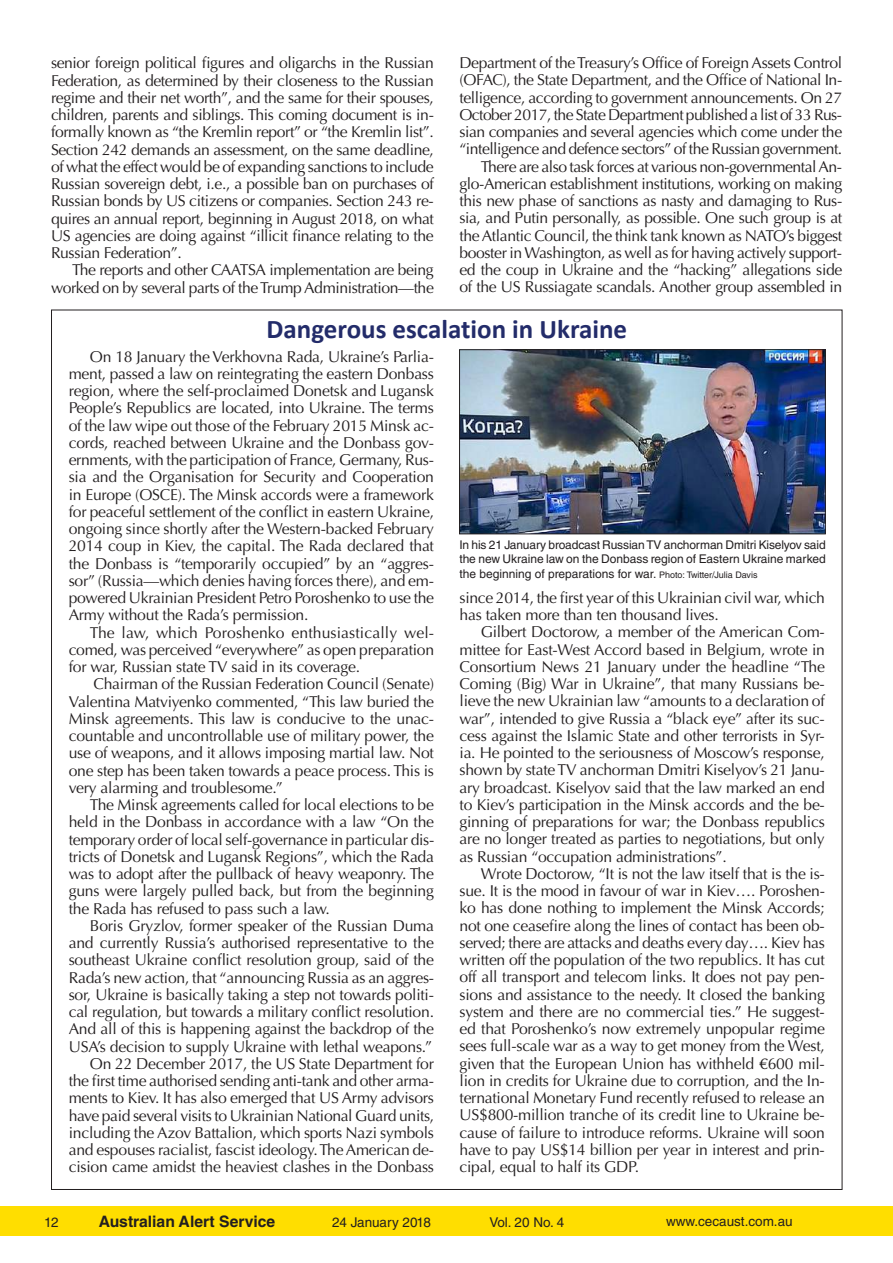
<style>
.page{position:relative;width:893px;height:1263px;background:#fff}
.page>*{position:absolute;margin:0;border:0;box-sizing:border-box;transform-origin:0 0}
.t1{font:700 27px "Calibri";color:#232c6a}
.t2{font:15.75px/17.2px "Optima LT Std";letter-spacing:-.02em;color:#231f20;text-align:justify}
.t3{font:700 15.75px "Helvetica LT Std";color:#231f20}
.t4{font:13.5px "Helvetica LT Std";color:#231f20}
.t5{font:12px/14.4px "Helvetica LT Std";color:#231f20;text-align:justify}
.s1{font-size:9px}
</style>
<div class="page">
<div style="left:0;top:1206px;width:893px;height:30px;background:#ffde00"></div>
<img style="left:461px;top:351px;width:362px;height:181px">
<div style="left:459px;top:349px;width:366px;height:185px;border:1px solid #231f20"></div>
<p class="t2" style="left:51px;top:55px;width:384px">senior foreign political figures and oligarchs in the Russian Federation, as determined by their closeness to the Russian regime and their net worth”, and the same for their spouses, children, parents and siblings. This coming document is in&shy;formally known as “the Kremlin report” or “the Kremlin list”.<br>Section 242 demands an assessment, on the same deadline, of what the effect would be of expanding sanctions to include Russian sovereign debt, i.e., a possible ban on purchases of Russian bonds by US citizens or companies. Section 243 re&shy;quires an annual report, beginning in August 2018, on what US agencies are doing against “illicit finance relating to the Russian Federation”.</p>
<p class="t2" style="left:51px;top:262px;width:384px;text-align:right">The reports and other CAATSA implementation are being worked on by several parts of the Trump Administration—the</p>
<p class="t2" style="left:459px;top:54px;width:384px;text-align:right">Department of the Treasury’s Office of Foreign Assets Control (OFAC), the State Department, and the Office of National In&shy;telligence, according to government announcements. On 27<br>October 2017, the State Department published a list of 33 Rus&shy;sian companies and several agencies which come under the “intelligence and defence sectors” of the Russian government.<br>There are also task forces at various non-governmental An&shy;glo-American establishment institutions, working on making this new phase of sanctions as nasty and damaging to Rus&shy;sia, and Putin personally, as possible. One such group is at the Atlantic Council, the think tank known as NATO’s biggest booster in Washington, as well as for having actively support&shy;ed the coup in Ukraine and the “hacking” allegations side of the US Russiagate scandals. Another group assembled in</p>
<h1 class="t1" style="left:266px;top:312px;width:362px">Dangerous escalation in Ukraine</h1>
<p class="t2" style="left:69px;top:348px;width:367px;text-indent:21px">On 18 January the Verkhovna Rada, Ukraine’s Parlia&shy;ment, passed a law on reintegrating the eastern Donbass region, where the self-proclaimed Donetsk and Lugansk People’s Republics are located, into Ukraine. The terms of the law wipe out those of the February 2015 Minsk ac&shy;cords, reached between Ukraine and the Donbass gov&shy;ernments, with the participation of France, Germany, Rus&shy;sia and the Organisation for Security and Cooperation in Europe (OSCE). The Minsk accords were a framework for peaceful settlement of the conflict in eastern Ukraine, ongoing since shortly after the Western-backed February 2014 coup in Kiev, the capital. The Rada declared that the Donbass is “temporarily occupied” by an “aggres&shy;sor” (Russia—which denies having forces there), and em&shy;powered Ukrainian President Petro Poroshenko to use the Army without the Rada’s permission.</p>
<p class="t2" style="left:69px;top:624px;width:367px;text-indent:21px">The law, which Poroshenko enthusiastically wel&shy;comed, was perceived “everywhere” as open preparation for war, Russian state TV said in its coverage.</p>
<p class="t2" style="left:69px;top:675px;width:367px;text-indent:25px">Chairman of the Russian Federation Council (Senate)<br>Valentina Matviyenko commented, “This law buried the Minsk agreements. This law is conducive to the unac&shy;countable and uncontrollable use of military power, the use of weapons, and it allows imposing martial law. Not one step has been taken towards a peace process. This is very alarming and troublesome.”</p>
<p class="t2" style="left:69px;top:796px;width:367px;text-indent:21px">The Minsk agreements called for local elections to be held in the Donbass in accordance with a law “On the temporary order of local self-governance in particular dis&shy;tricts of Donetsk and Lugansk Regions”, which the Rada was to adopt after the pullback of heavy weaponry. The guns were largely pulled back, but from the beginning the Rada has refused to pass such a law.</p>
<p class="t2" style="left:69px;top:917px;width:367px;text-align:right">Boris Gryzlov, former speaker of the Russian Duma and currently Russia’s authorised representative to the southeast Ukraine conflict resolution group, said of the Rada’s new action, that “announcing Russia as an aggres&shy;sor, Ukraine is basically taking a step not towards politi&shy;cal regulation, but towards a military conflict resolution.<br>And all of this is happening against the backdrop of the USA’s decision to supply Ukraine with lethal weapons.” On 22 December 2017, the US State Department for the first time authorised sending anti-tank and other arma&shy;ments to Kiev. It has also emerged that US Army advisors have paid several visits to Ukrainian National Guard units, including the Azov Battalion, which sports Nazi symbols and espouses racialist, fascist ideology. The American de&shy;cision came amidst the heaviest clashes in the Donbass</p>
<p class="t5" style="left:459px;top:537px;width:368px">In his 21 January broadcast Russian TV anchorman Dmitri Kiselyov said the new Ukraine law on the Donbass region of Eastern Ukraine marked the beginning of preparations for war. <span class="s1">Photo: Twitter/Julia Davis</span></p>
<p class="t2" style="left:460px;top:589px;width:367px">since 2014, the first year of this Ukrainian civil war, which has taken more than ten thousand lives.</p>
<p class="t2" style="left:460px;top:624px;width:367px;text-indent:21px">Gilbert Doctorow, a member of the American Com&shy;mittee for East-West Accord based in Belgium, wrote in Consortium News 21 January under the headline “The Coming (Big) War in Ukraine”, that many Russians be&shy;lieve the new Ukrainian law “amounts to a declaration of war”, intended to give Russia a “black eye” after its suc&shy;cess against the Islamic State and other terrorists in Syr&shy;ia. He pointed to the seriousness of Moscow’s response, shown by state TV anchorman Dmitri Kiselyov’s 21 Janu&shy;ary broadcast. Kiselyov said that the law marked an end to Kiev’s participation in the Minsk accords and the be&shy;ginning of preparations for war; the Donbass republics are no longer treated as parties to negotiations, but only as Russian “occupation administrations”.</p>
<p class="t2" style="left:460px;top:865px;width:367px;text-indent:21px">Wrote Doctorow, “It is not the law itself that is the is&shy;sue. It is the mood in favour of war in Kiev…. Poroshen&shy;ko has done nothing to implement the Minsk Accords; not one ceasefire along the lines of contact has been ob&shy;served; there are attacks and deaths every day…. Kiev has written off the population of the two republics. It has cut off all transport and telecom links. It does not pay pen&shy;sions and assistance to the needy. It closed the banking system and there are no commercial ties.” He suggest&shy;ed that Poroshenko’s now extremely unpopular regime sees full-scale war as a way to get money from the West, given that the European Union has withheld €600 mil&shy;lion in credits for Ukraine due to corruption, and the In&shy;ternational Monetary Fund recently refused to release an US$800-million tranche of its credit line to Ukraine be&shy;cause of failure to introduce reforms. Ukraine will soon have to pay US$14 billion per year in interest and prin&shy;cipal, equal to half its GDP.</p>
<p class="t4" style="left:44px;top:1214px;width:16px">12</p>
<p class="t3" style="left:99px;top:1212px;width:178px">Australian Alert Service</p>
<p class="t4" style="left:332px;top:1214px;width:101px">24 January 2018</p>
<p class="t4" style="left:489px;top:1214px;width:76px">Vol. 20 No. 4</p>
<p class="t4" style="left:666px;top:1214px;width:128px">www.cecaust.com.au</p>
</div>
